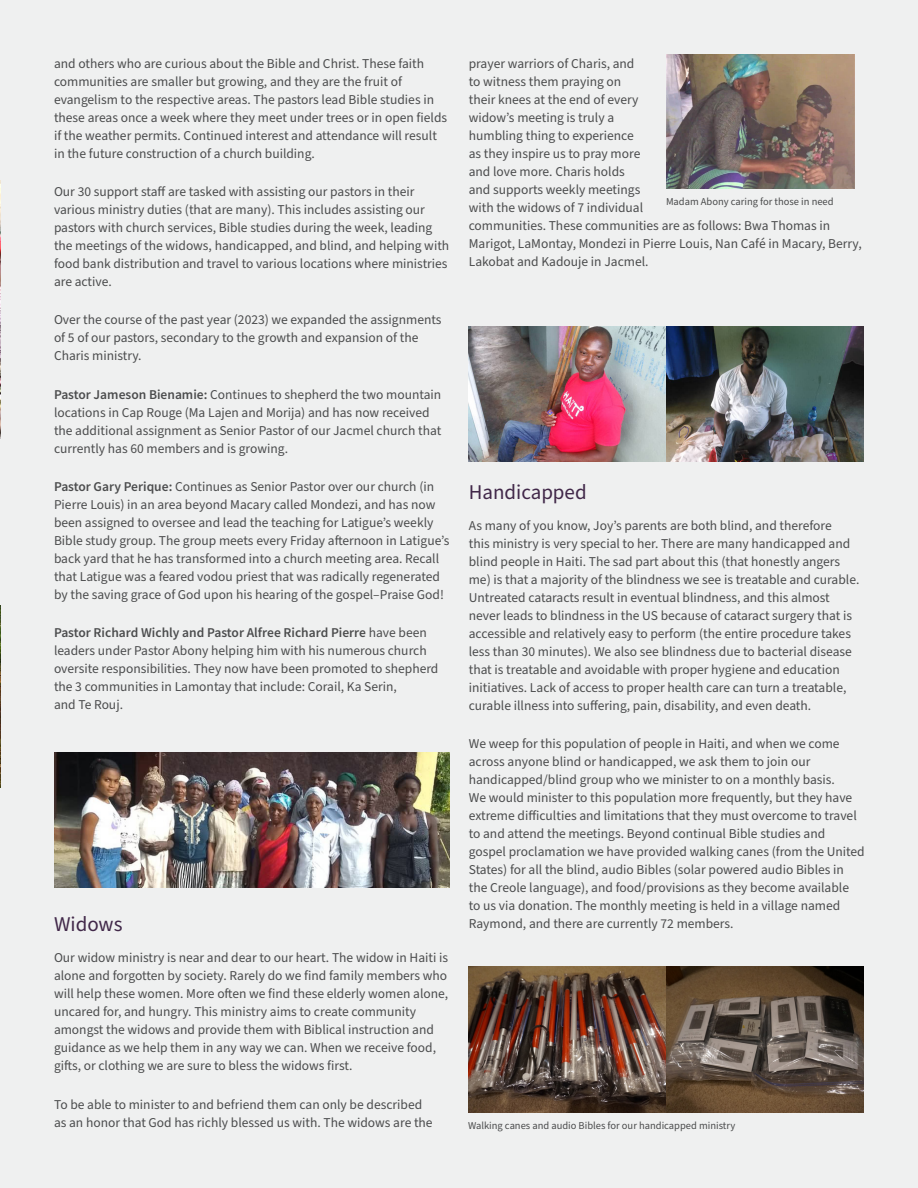
<style>
.page{position:relative;width:918px;height:1188px;background:#eff0f0}
.page>*{position:absolute;margin:0;border:0;box-sizing:border-box;transform-origin:0 0}
.subtitle{font:21px "Source Sans Pro";color:#412849}
.body{font:13.5px/18px "Source Sans Pro";color:#4b4c4d}
.body-2{font:10.5px "Source Sans Pro";color:#4b4c4d}
.s1{font-weight:600}
</style>
<div class="page">
<img style="left:469px;top:326px;width:198px;height:135px">
<img style="left:54px;top:753px;width:395px;height:135px">
<img style="left:469px;top:967px;width:198px;height:145px">
<img style="left:667px;top:326px;width:197px;height:135px">
<img style="left:667px;top:54px;width:188px;height:134px">
<svg style="left:667px;top:967px;width:197px;height:145px;background:#5f5041"></svg>
<img style="left:0;top:180px;width:1px;height:259px">
<img style="left:0;top:605px;width:1px;height:182px">
<p class="body" style="left:54px;top:55px;width:395px">and others who are curious about the Bible and Christ. These faith communities are smaller but growing, and they are the fruit of evangelism to the respective areas. The pastors lead Bible studies in these areas once a week where they meet under trees or in open fields if the weather permits. Continued interest and attendance will result in the future construction of a church building.</p>
<p class="body" style="left:54px;top:183px;width:397px">Our 30 support staff are tasked with assisting our pastors in their various ministry duties (that are many). This includes assisting our pastors with church services, Bible studies during the week, leading the meetings of the widows, handicapped, and blind, and helping with food bank distribution and travel to various locations where ministries are active.</p>
<p class="body" style="left:54px;top:311px;width:389px">Over the course of the past year (2023) we expanded the assignments of 5 of our pastors, secondary to the growth and expansion of the<br>Charis ministry.</p>
<p class="body" style="left:54px;top:386px;width:389px"><span class="s1">Pastor Jameson Bienamie:</span> Continues to shepherd the two mountain locations in Cap Rouge (Ma Lajen and Morija) and has now received the additional assignment as Senior Pastor of our Jacmel church that currently has 60 members and is growing.</p>
<p class="body" style="left:54px;top:478px;width:397px"><span class="s1">Pastor Gary Perique:</span> Continues as Senior Pastor over our church (in Pierre Louis) in an area beyond Macary called Mondezi, and has now been assigned to oversee and lead the teaching for Latigue’s weekly Bible study group. The group meets every Friday afternoon in Latigue’s back yard that he has transformed into a church meeting area. Recall that Latigue was a feared vodou priest that was radically regenerated by the saving grace of God upon his hearing of the gospel–Praise God!</p>
<p class="body" style="left:54px;top:624px;width:386px"><span class="s1">Pastor Richard Wichly and Pastor Alfree Richard Pierre</span> have been leaders under Pastor Abony helping him with his numerous church oversite responsibilities. They now have been promoted to shepherd the 3 communities in Lamontay that include: Corail, Ka Serin,<br>and Te Rouj.</p>
<p class="subtitle" style="left:54px;top:910px;width:70px">Widows</p>
<p class="body" style="left:54px;top:949px;width:396px">Our widow ministry is near and dear to our heart. The widow in Haiti is alone and forgotten by society. Rarely do we find family members who will help these women. More often we find these elderly women alone, uncared for, and hungry. This ministry aims to create community amongst the widows and provide them with Biblical instruction and guidance as we help them in any way we can. When we receive food, gifts, or clothing we are sure to bless the widows first.</p>
<p class="body" style="left:54px;top:1096px;width:380px">To be able to minister to and befriend them can only be described as an honor that God has richly blessed us with. The widows are the</p>
<p class="body" style="left:469px;top:55px;width:395px">prayer warriors of Charis, and<br>to witness them praying on<br>their knees at the end of every<br>widow’s meeting is truly a<br>humbling thing to experience<br>as they inspire us to pray more<br>and love more. Charis holds<br>and supports weekly meetings<br>with the widows of 7 individual<br>communities. These communities are as follows: Bwa Thomas in Marigot, LaMontay, Mondezi in Pierre Louis, Nan Café in Macary, Berry, Lakobat and Kadouje in Jacmel.</p>
<p class="body-2" style="left:666px;top:194px;width:169px">Madam Abony caring for those in need</p>
<p class="subtitle" style="left:469px;top:478px;width:119px">Handicapped</p>
<p class="body" style="left:469px;top:517px;width:392px">As many of you know, Joy’s parents are both blind, and therefore<br>this ministry is very special to her. There are many handicapped and blind people in Haiti. The sad part about this (that honestly angers me) is that a majority of the blindness we see is treatable and curable.<br>Untreated cataracts result in eventual blindness, and this almost never leads to blindness in the US because of cataract surgery that is accessible and relatively easy to perform (the entire procedure takes less than 30 minutes). We also see blindness due to bacterial disease that is treatable and avoidable with proper hygiene and education initiatives. Lack of access to proper health care can turn a treatable, curable illness into suffering, pain, disability, and even death.</p>
<p class="body" style="left:469px;top:735px;width:398px">We weep for this population of people in Haiti, and when we come across anyone blind or handicapped, we ask them to join our handicapped/blind group who we minister to on a monthly basis.<br>We would minister to this population more frequently, but they have extreme difficulties and limitations that they must overcome to travel to and attend the meetings. Beyond continual Bible studies and gospel proclamation we have provided walking canes (from the United States) for all the blind, audio Bibles (solar powered audio Bibles in the Creole language), and food/provisions as they become available<br>to us via donation. The monthly meeting is held in a village named Raymond, and there are currently 72 members.</p>
<p class="body-2" style="left:468px;top:1119px;width:269px">Walking canes and audio Bibles for our handicapped ministry</p>
</div>
